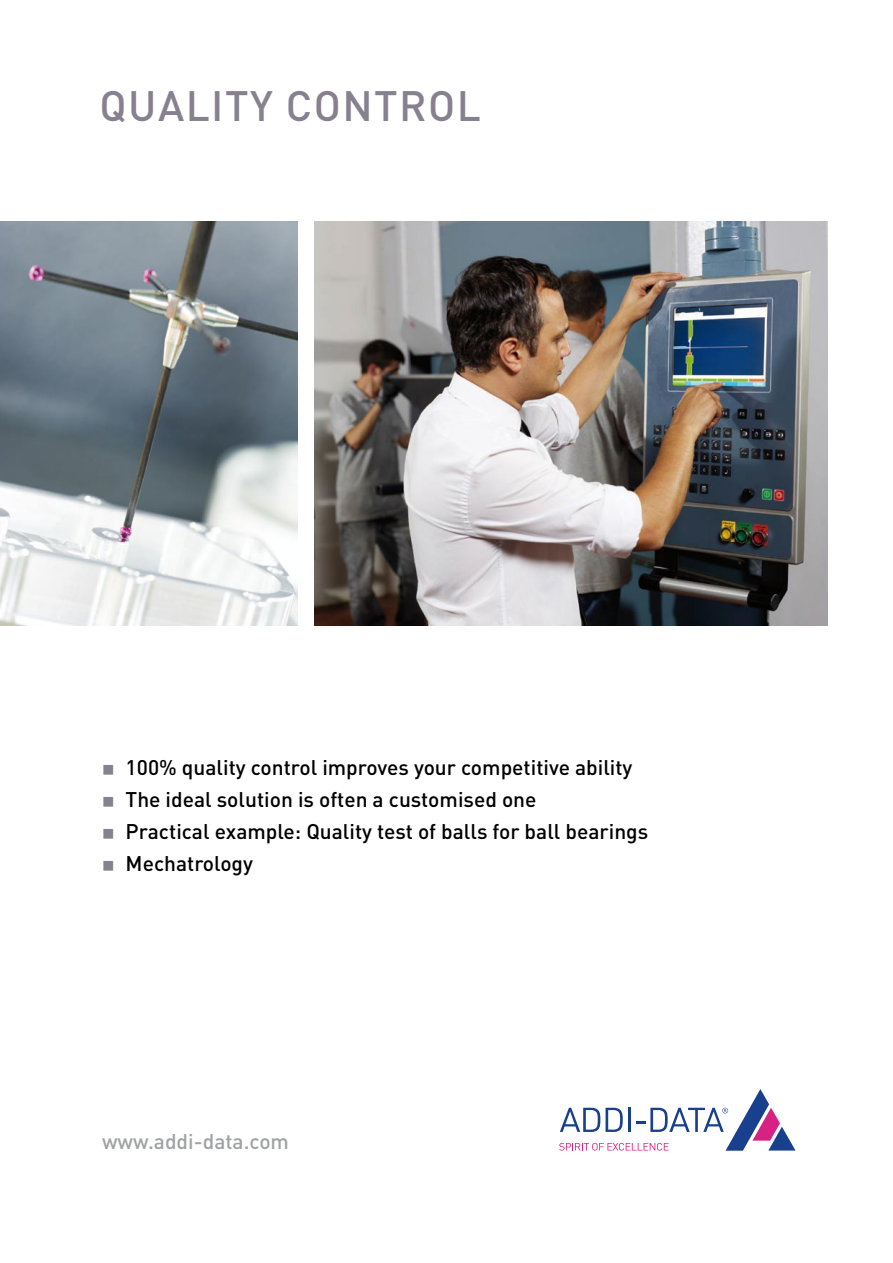
<style>
.page{position:relative;width:893px;height:1263px;background:#fff}
.page>*{position:absolute;margin:0;border:0;box-sizing:border-box;transform-origin:0 0}
.t1{font:500 42px "DIN";letter-spacing:.035em;color:#87808f}
.t2{font:500 21px "DIN";color:#000}
.t3{font:500 21px "DIN";color:#a0a2a3}
.s1{color:#87808f}
</style>
<div class="page">
<svg style="left:559px;top:1089px;width:236px;height:62px"></svg>
<img style="left:315px;top:221px;width:512px;height:405px">
<img style="left:0;top:221px;width:298px;height:405px">
<h1 class="t1" style="left:100px;top:77px;width:383px">Quality control</h1>
<p class="t2" style="left:103px;top:753px;width:531px"><span class="s1">■</span> 100% quality control improves your competitive ability</p>
<p class="t2" style="left:103px;top:785px;width:435px"><span class="s1">■</span> The ideal solution is often a customised one</p>
<p class="t2" style="left:103px;top:817px;width:547px"><span class="s1">■</span> Practical example: Quality test of balls for ball bearings</p>
<p class="t2" style="left:103px;top:849px;width:151px"><span class="s1">■</span> M echatrology</p>
<p class="t3" style="left:102px;top:1127px;width:189px">www.addi-data.com</p>
</div>
